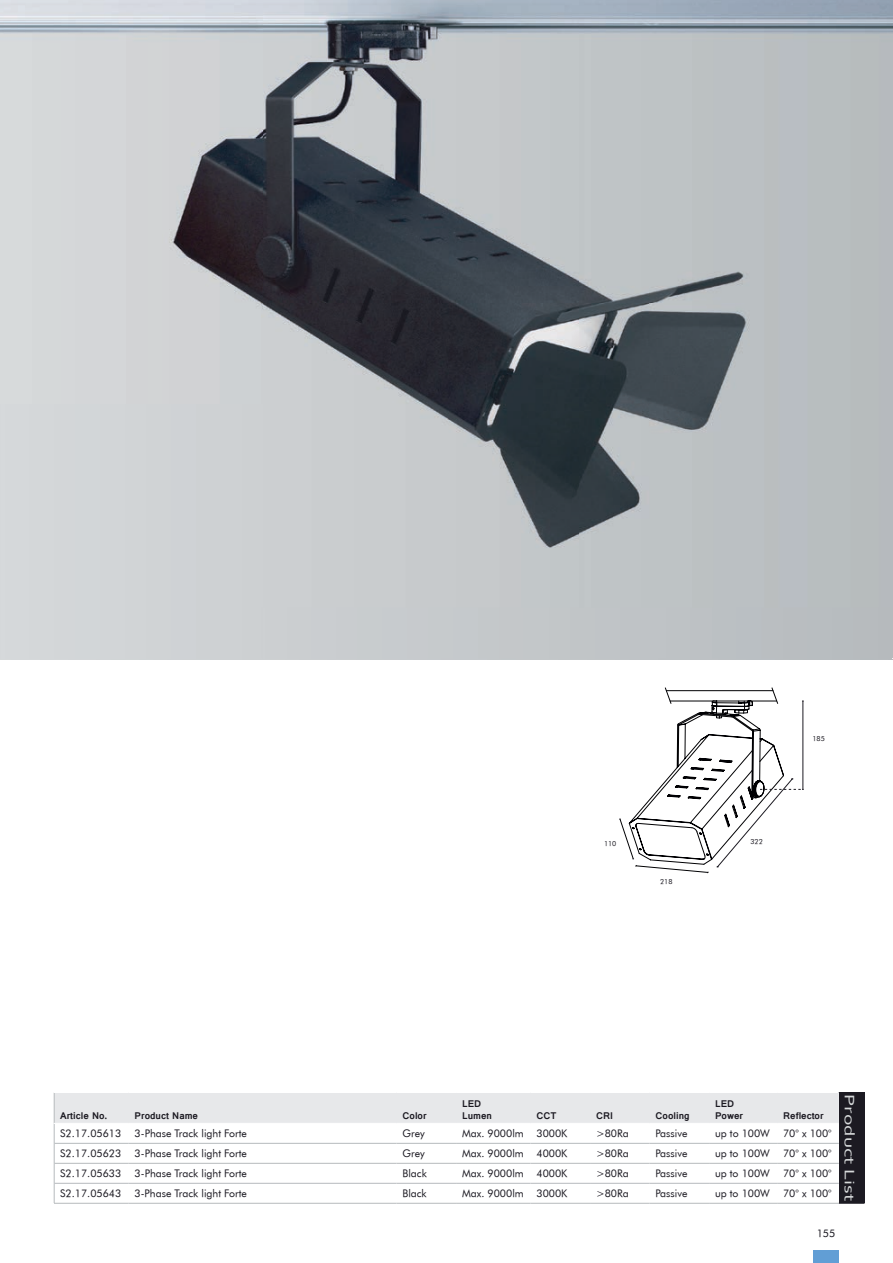
<style>
.page{position:relative;width:893px;height:1263px;background:#fff}
.page>*{position:absolute;margin:0;border:0;box-sizing:border-box;transform-origin:0 0}
.t1{font:14.4px "Corbel";color:#d6d9da;scale:1.5 1}
.t2{font:10.5px "Futura Book BT";color:#1c1a22}
.t3{font:700 10.5px/12px "Vrinda";color:#1c1a22}
.t4{font:7.05px "Futura Book BT";color:#1c1a22}
</style>
<div class="page">
<div style="left:813px;top:1250px;width:26px;height:13px;background:#619ed5"></div>
<svg style="left:619px;top:687px;width:185px;height:186px"></svg>
<img style="left:1px;top:0;width:892px;height:658px">
<svg style="left:54px;top:1092px;width:811px;height:112px"></svg>
<hr style="left:0;top:0;width:1px;height:658px;background:#d7dadb">
<p class="t4" style="left:604px;top:839px;width:14px">110</p>
<p class="t4" style="left:750px;top:837px;width:14px">322</p>
<p class="t4" style="left:660px;top:877px;width:14px">218</p>
<p class="t4" style="left:812px;top:734px;width:14px">185</p>
<p class="t3" style="left:60px;top:1110px;width:49px">Article No.</p>
<p class="t3" style="left:135px;top:1110px;width:65px">Product Name</p>
<p class="t3" style="left:403px;top:1110px;width:26px">Color</p>
<p class="t3" style="left:462px;top:1098px;width:31px">LED<br>Lumen</p>
<p class="t3" style="left:536px;top:1110px;width:22px">CCT</p>
<p class="t3" style="left:596px;top:1110px;width:19px">CRI</p>
<p class="t3" style="left:656px;top:1110px;width:36px">Cooling</p>
<p class="t3" style="left:715px;top:1098px;width:30px">LED<br>Power</p>
<p class="t3" style="left:783px;top:1110px;width:42px">Reflector</p>
<p class="t2" style="left:60px;top:1127px;width:63px">S2.17.05613</p>
<p class="t2" style="left:135px;top:1127px;width:114px">3-Phase Track light Forte</p>
<p class="t2" style="left:403px;top:1127px;width:24px">Grey</p>
<p class="t2" style="left:462px;top:1127px;width:107px">Max. 9000lm 3000K</p>
<p class="t2" style="left:596px;top:1127px;width:34px">&gt;80Ra</p>
<p class="t2" style="left:656px;top:1127px;width:33px">Passive</p>
<p class="t2" style="left:715px;top:1127px;width:56px">up to 100W</p>
<p class="t2" style="left:783px;top:1127px;width:50px">70° x 100°</p>
<p class="t2" style="left:60px;top:1147px;width:63px">S2.17.05623</p>
<p class="t2" style="left:135px;top:1147px;width:114px">3-Phase Track light Forte</p>
<p class="t2" style="left:403px;top:1147px;width:24px">Grey</p>
<p class="t2" style="left:462px;top:1147px;width:107px">Max. 9000lm 4000K</p>
<p class="t2" style="left:596px;top:1147px;width:34px">&gt;80Ra</p>
<p class="t2" style="left:655px;top:1147px;width:33px">Passive</p>
<p class="t2" style="left:715px;top:1147px;width:56px">up to 100W</p>
<p class="t2" style="left:783px;top:1147px;width:50px">70° x 100°</p>
<p class="t2" style="left:60px;top:1167px;width:63px">S2.17.05633</p>
<p class="t2" style="left:135px;top:1167px;width:114px">3-Phase Track light Forte</p>
<p class="t2" style="left:402px;top:1167px;width:26px">Black</p>
<p class="t2" style="left:462px;top:1167px;width:107px">Max. 9000lm 4000K</p>
<p class="t2" style="left:596px;top:1167px;width:34px">&gt;80Ra</p>
<p class="t2" style="left:655px;top:1167px;width:33px">Passive</p>
<p class="t2" style="left:715px;top:1167px;width:56px">up to 100W</p>
<p class="t2" style="left:783px;top:1167px;width:50px">70° x 100°</p>
<p class="t2" style="left:60px;top:1187px;width:63px">S2.17.05643</p>
<p class="t2" style="left:135px;top:1187px;width:114px">3-Phase Track light Forte</p>
<p class="t2" style="left:402px;top:1187px;width:26px">Black</p>
<p class="t2" style="left:462px;top:1187px;width:107px">Max. 9000lm 3000K</p>
<p class="t2" style="left:596px;top:1187px;width:34px">&gt;80Ra</p>
<p class="t2" style="left:655px;top:1187px;width:33px">Passive</p>
<p class="t2" style="left:715px;top:1187px;width:56px">up to 100W</p>
<p class="t2" style="left:783px;top:1187px;width:50px">70° x 100°</p>
<h1 class="t1" style="left:858px;top:1094px;width:73px;rotate:90deg">Product List</h1>
<p class="t2" style="left:817px;top:1227px;width:20px">155</p>
</div>
